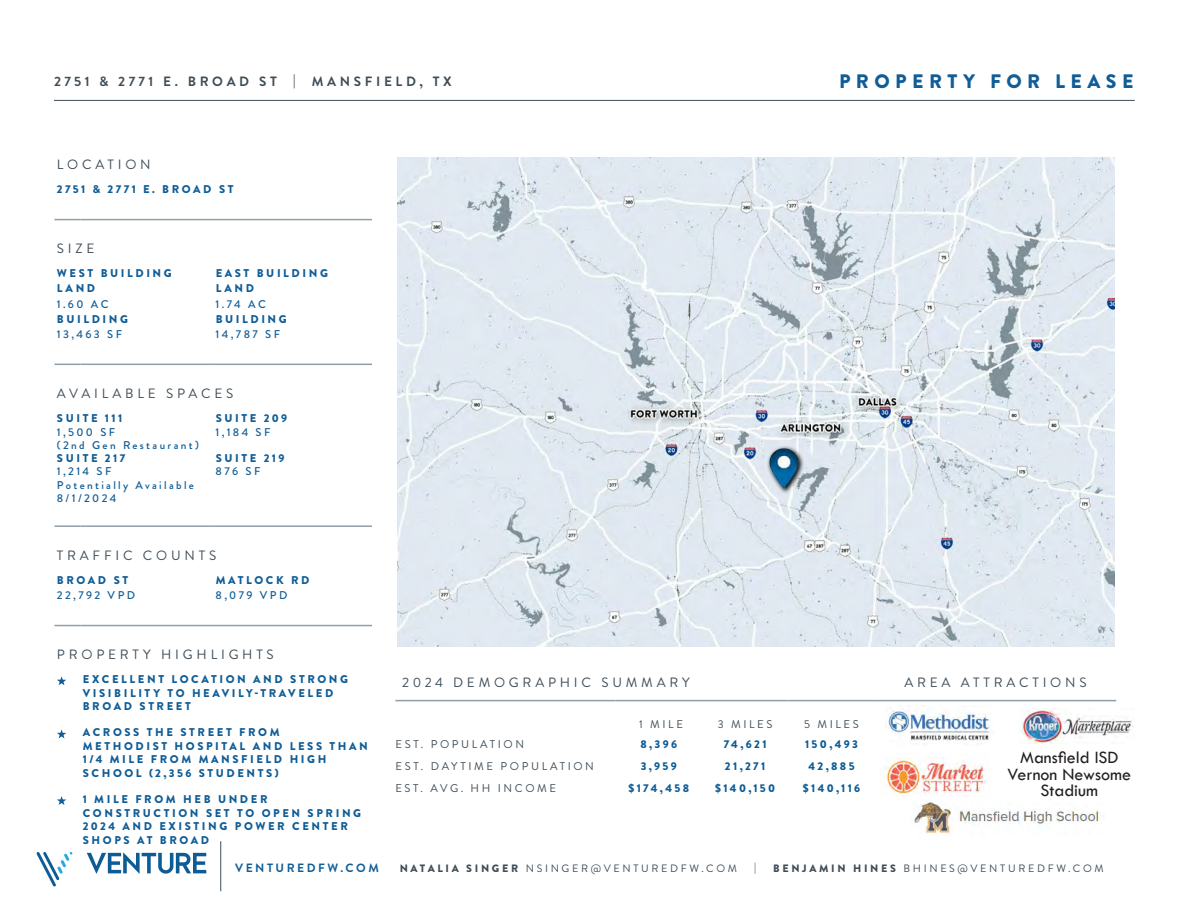
<style>
.page{position:relative;width:1188px;height:918px;background:#fff}
.page>*{position:absolute;margin:0;border:0;box-sizing:border-box;transform-origin:0 0}
.t1{font:900 19.5px "Brandon Grotesque";letter-spacing:.28em;color:#105d97}
.t2{font:18px "Tw Cen";color:#231f20}
.t3{font:13.5px "Brandon Grotesque";letter-spacing:.28em;color:#3f4d57}
.t4{font:700 13.5px "Brandon Grotesque";letter-spacing:.27em;color:#3f4d57}
.t5{font:700 12px "Brandon Grotesque";letter-spacing:.21em;color:#105d97}
.t6{font:900 11.25px/13.5px "Brandon Grotesque";letter-spacing:.23em;color:#105d97}
.t7{font:500 11.25px "Brandon Grotesque";letter-spacing:.21em;color:#105d97}
.t8{font:11.25px "Brandon Grotesque";letter-spacing:.23em;color:#3f4d57}
.t9{font:900 11.25px "Brandon Grotesque";letter-spacing:.21em;color:#0d5c96}
.t10{font:10.65px "Brandon Grotesque";letter-spacing:.25em;color:#3f4d57}
.s1{font-weight:900}
</style>
<div class="page">
<svg style="left:37px;top:852px;width:36px;height:34px"></svg>
<svg style="left:87px;top:852px;width:119px;height:22px"></svg>
<hr style="left:220px;top:841px;width:1px;height:50px;background:#3f4d57">
<hr style="left:54px;top:100px;width:1081px;height:1px;background:#3f4d57">
<hr style="left:395px;top:700px;width:221px;height:1px;background:#8f9fa8">
<hr style="left:616px;top:700px;width:86px;height:1px;background:#8f9fa8">
<hr style="left:702px;top:700px;width:86px;height:1px;background:#8f9fa8">
<hr style="left:788px;top:700px;width:87px;height:1px;background:#8f9fa8">
<hr style="left:875px;top:700px;width:241px;height:1px;background:#8f9fa8">
<img style="left:397px;top:158px;width:717px;height:489px">
<img style="left:1020px;top:708px;width:113px;height:36px">
<img style="left:887px;top:708px;width:107px;height:36px">
<svg style="left:54px;top:219px;width:26px;height:1px"></svg>
<hr style="left:80px;top:219px;width:133px;height:1px;background:#8f9fa8">
<hr style="left:213px;top:219px;width:159px;height:1px;background:#8f9fa8">
<svg style="left:54px;top:625px;width:26px;height:1px"></svg>
<hr style="left:80px;top:625px;width:133px;height:1px;background:#8f9fa8">
<hr style="left:213px;top:625px;width:159px;height:1px;background:#8f9fa8">
<svg style="left:54px;top:364px;width:26px;height:1px"></svg>
<hr style="left:80px;top:364px;width:133px;height:1px;background:#8f9fa8">
<hr style="left:213px;top:364px;width:159px;height:1px;background:#8f9fa8">
<hr style="left:54px;top:525px;width:26px;height:2px;background:#8f9fa8">
<hr style="left:80px;top:525px;width:133px;height:2px;background:#8f9fa8">
<hr style="left:213px;top:525px;width:159px;height:2px;background:#8f9fa8">
<svg style="left:57px;top:676px;width:9px;height:9px"></svg>
<svg style="left:57px;top:729px;width:9px;height:9px"></svg>
<svg style="left:57px;top:796px;width:9px;height:9px"></svg>
<img style="left:764px;top:440px;width:41px;height:56px">
<img style="left:884px;top:757px;width:102px;height:40px">
<img style="left:914px;top:801px;width:191px;height:35px">
<p class="t4" style="left:54px;top:72px;width:399px">2751 &amp; 2771 E. BROAD ST | MANSFIELD, TX</p>
<p class="t3" style="left:57px;top:155px;width:95px">LOCATION</p>
<p class="t6" style="left:57px;top:183px;width:178px">2751 &amp; 2771 E. BROAD ST</p>
<p class="t3" style="left:57px;top:239px;width:39px">SIZE</p>
<p class="t6" style="left:57px;top:267px;width:116px">WEST BUILDING</p>
<p class="t6" style="left:216px;top:267px;width:114px">EAST BUILDING</p>
<p class="t6" style="left:57px;top:282px;width:40px">LAND</p>
<p class="t6" style="left:216px;top:282px;width:40px">LAND</p>
<p class="t7" style="left:57px;top:296px;width:53px">1.60 AC</p>
<p class="t7" style="left:216px;top:296px;width:52px">1.74 AC</p>
<p class="t6" style="left:57px;top:312px;width:73px">BUILDING</p>
<p class="t6" style="left:216px;top:312px;width:73px">BUILDING</p>
<p class="t7" style="left:57px;top:326px;width:67px">13,463 SF</p>
<p class="t7" style="left:216px;top:326px;width:66px">14,787 SF</p>
<p class="t3" style="left:57px;top:384px;width:178px">AVAILABLE SPACES</p>
<p class="t6" style="left:57px;top:412px;width:67px">SUITE 111</p>
<p class="t7" style="left:57px;top:424px;width:60px">1,500 SF</p>
<p class="t7" style="left:57px;top:437px;width:144px">(2nd Gen Restaurant)</p>
<p class="t6" style="left:216px;top:412px;width:73px">SUITE 209</p>
<p class="t7" style="left:216px;top:424px;width:57px">1,184 SF</p>
<p class="t6" style="left:57px;top:451px;width:70px">SUITE 217</p>
<p class="t7" style="left:57px;top:464px;width:56px">1,214 SF</p>
<p class="t7" style="left:57px;top:477px;width:139px">Potentially Available</p>
<p class="t7" style="left:57px;top:491px;width:61px">8/1/2024</p>
<p class="t6" style="left:216px;top:451px;width:70px">SUITE 219</p>
<p class="t7" style="left:216px;top:464px;width:46px">876 SF</p>
<p class="t3" style="left:57px;top:546px;width:161px">TRAFFIC COUNTS</p>
<p class="t6" style="left:57px;top:573px;width:73px">BROAD ST</p>
<p class="t6" style="left:216px;top:573px;width:95px">MATLOCK RD</p>
<p class="t7" style="left:57px;top:587px;width:80px">22,792 VPD</p>
<p class="t7" style="left:216px;top:587px;width:73px">8,079 VPD</p>
<p class="t1" style="left:839px;top:67px;width:296px">PROPERTY FOR LEASE</p>
<p class="t3" style="left:57px;top:645px;width:218px">PROPERTY HIGHLIGHTS</p>
<p class="t6" style="left:83px;top:673px;width:267px">EXCELLENT LOCATION AND STRONG<br>VISIBILITY TO HEAVILY-TRAVELED<br>BROAD STREET</p>
<p class="t6" style="left:83px;top:726px;width:287px">ACROSS THE STREET FROM<br>METHODIST HOSPITAL AND LESS THAN<br>1/4 MILE FROM MANSFIELD HIGH<br>SCHOOL (2,356 STUDENTS)</p>
<p class="t6" style="left:83px;top:793px;width:280px">1 MILE FROM HEB UNDER<br>CONSTRUCTION SET TO OPEN SPRING<br>2024 AND EXISTING POWER CENTER<br>SHOPS AT BROAD</p>
<p class="t5" style="left:235px;top:860px;width:145px">VENTUREDFW.COM</p>
<p class="t3" style="left:402px;top:673px;width:289px">2024 DEMOGRAPHIC SUMMARY</p>
<p class="t3" style="left:904px;top:673px;width:184px">AREA ATTRACTIONS</p>
<p class="t8" style="left:639px;top:717px;width:45px">1 MILE</p>
<p class="t8" style="left:718px;top:717px;width:56px">3 MILES</p>
<p class="t8" style="left:804px;top:717px;width:56px">5 MILES</p>
<p class="t8" style="left:396px;top:736px;width:130px">EST. POPULATION</p>
<p class="t9" style="left:640px;top:736px;width:38px">8,396</p>
<p class="t9" style="left:724px;top:736px;width:44px">74,621</p>
<p class="t9" style="left:805px;top:736px;width:54px">150,493</p>
<p class="t8" style="left:396px;top:758px;width:200px">EST. DAYTIME POPULATION</p>
<p class="t9" style="left:641px;top:758px;width:38px">3,959</p>
<p class="t9" style="left:725px;top:758px;width:42px">21,271</p>
<p class="t9" style="left:809px;top:758px;width:48px">42,885</p>
<p class="t8" style="left:395px;top:780px;width:162px">EST. AVG. HH INCOME</p>
<p class="t9" style="left:628px;top:780px;width:62px">$174,458</p>
<p class="t9" style="left:715px;top:780px;width:62px">$140,150</p>
<p class="t9" style="left:803px;top:780px;width:59px">$140,116</p>
<p class="t2" style="left:1020px;top:747px;width:100px">Mansfield ISD</p>
<p class="t2" style="left:1008px;top:763px;width:125px">Vernon Newsome</p>
<p class="t2" style="left:1041px;top:780px;width:59px">Stadium</p>
<p class="t10" style="left:400px;top:861px;width:339px"><span class="s1">NATALIA SINGER</span> NSINGER@VENTUREDFW.COM</p>
<p class="t10" style="left:754px;top:861px;width:4px">|</p>
<p class="t10" style="left:773px;top:861px;width:332px"><span class="s1">BENJAMIN HINES</span> BHINES@VENTUREDFW.COM</p>
</div>
